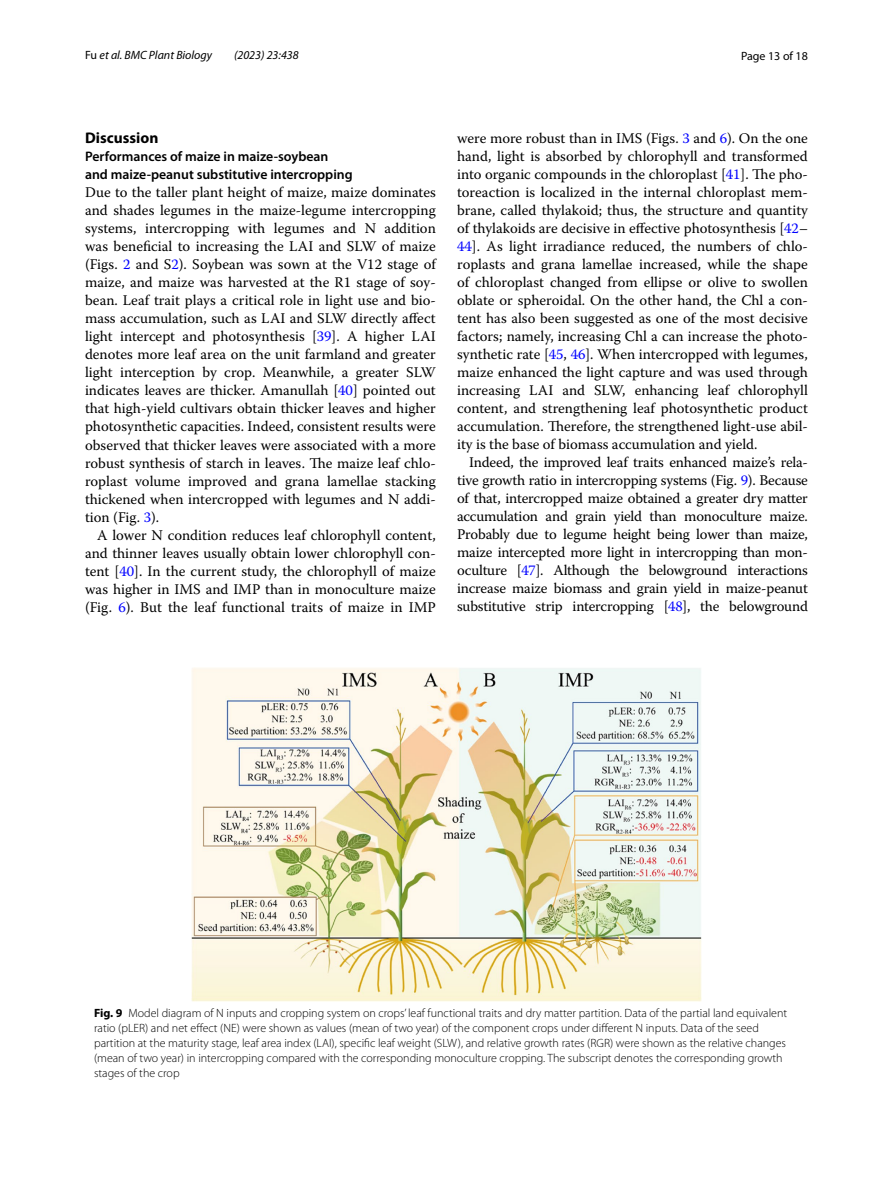
<style>
.page{position:relative;width:893px;height:1187px;background:#fff}
.page>*{position:absolute;margin:0;border:0;box-sizing:border-box;transform-origin:0 0}
.t1{font:700 15.45px "Myriad Pro";color:#000}
.t2{font:14.7px/18px "Warnock Pro";color:#000;text-align:justify}
.t3{font:600 13.8px/18px "Myriad Pro";color:#000}
.t4{font:300 12px/15px "Myriad Pro";color:#000}
.t5{font:italic 12px "Myriad Pro";color:#000}
.t6{font:12px "Myriad Pro";color:#000}
.s1{font-style:normal}
.s2{color:#00f}
.s3{font-weight:700}
</style>
<div class="page">
<img style="left:191px;top:668px;width:511px;height:333px">
<p class="t5" style="left:85px;top:48px;width:129px"><span class="s1">Fu</span> et al. BMC Plant Biology</p>
<p class="t5" style="left:234px;top:48px;width:66px">(2023) 23:438</p>
<p class="t6" style="left:741px;top:48px;width:68px">Page 13 of 18</p>
<p class="t1" style="left:85px;top:128px;width:75px">Discussion</p>
<p class="t3" style="left:85px;top:147px;width:269px">Performances of maize in maize‑soybean and maize‑peanut substitutive intercropping</p>
<p class="t2" style="left:85px;top:183px;width:352px">Due to the taller plant height of maize, maize dominates and shades legumes in the maize-legume intercropping systems, intercropping with legumes and N addition was beneficial to increasing the LAI and SLW of maize (Figs. <span class="s2">2</span> and S<span class="s2">2</span>). Soybean was sown at the V12 stage of maize, and maize was harvested at the R1 stage of soy&shy;bean. Leaf trait plays a critical role in light use and bio&shy;mass accumulation, such as LAI and SLW directly affect light intercept and photosynthesis [<span class="s2">39</span>]. A higher LAI denotes more leaf area on the unit farmland and greater light interception by crop. Meanwhile, a greater SLW indicates leaves are thicker. Amanullah [<span class="s2">40</span>] pointed out that high-yield cultivars obtain thicker leaves and higher photosynthetic capacities. Indeed, consistent results were observed that thicker leaves were associated with a more robust synthesis of starch in leaves. The maize leaf chlo&shy;roplast volume improved and grana lamellae stacking thickened when intercropped with legumes and N addi&shy;tion (Fig. <span class="s2">3</span>).</p>
<p class="t2" style="left:85px;top:525px;width:352px;text-indent:12px">A lower N condition reduces leaf chlorophyll content, and thinner leaves usually obtain lower chlorophyll con&shy;tent [<span class="s2">40</span>]. In the current study, the chlorophyll of maize was higher in IMS and IMP than in monoculture maize (Fig. <span class="s2">6</span>). But the leaf functional traits of maize in IMP</p>
<p class="t2" style="left:457px;top:128px;width:352px">were more robust than in IMS (Figs. <span class="s2">3</span> and <span class="s2">6</span>). On the one hand, light is absorbed by chlorophyll and transformed into organic compounds in the chloroplast [<span class="s2">41</span>]. The pho&shy;toreaction is localized in the internal chloroplast mem&shy;brane, called thylakoid; thus, the structure and quantity of thylakoids are decisive in effective photosynthesis [<span class="s2">42</span>– <span class="s2">44</span>]. As light irradiance reduced, the numbers of chlo&shy;roplasts and grana lamellae increased, while the shape of chloroplast changed from ellipse or olive to swollen oblate or spheroidal. On the other hand, the Chl a con&shy;tent has also been suggested as one of the most decisive factors; namely, increasing Chl a can increase the photo&shy;synthetic rate [<span class="s2">45</span>, <span class="s2">46</span>]. When intercropped with legumes, maize enhanced the light capture and was used through increasing LAI and SLW, enhancing leaf chlorophyll content, and strengthening leaf photosynthetic product accumulation. Therefore, the strengthened light-use abil&shy;ity is the base of biomass accumulation and yield.</p>
<p class="t2" style="left:457px;top:452px;width:352px;text-indent:12px">Indeed, the improved leaf traits enhanced maize’s rela&shy;tive growth ratio in intercropping systems (Fig. <span class="s2">9</span>). Because of that, intercropped maize obtained a greater dry matter accumulation and grain yield than monoculture maize.<br>Probably due to legume height being lower than maize, maize intercepted more light in intercropping than mon&shy;oculture [<span class="s2">47</span>]. Although the belowground interactions increase maize biomass and grain yield in maize-peanut substitutive strip intercropping [<span class="s2">48</span>], the belowground</p>
<p class="t4" style="left:94px;top:1005px;width:695px"><span class="s3">Fig. 9</span> Model diagram of N inputs and cropping system on crops’ leaf functional traits and dry matter partition. Data of the partial land equivalent ratio (pLER) and net effect (NE) were shown as values (mean of two year) of the component crops under different N inputs. Data of the seed partition at the maturity stage, leaf area index (LAI), specific leaf weight (SLW), and relative growth rates (RGR) were shown as the relative changes (mean of two year) in intercropping compared with the corresponding monoculture cropping. The subscript denotes the corresponding growth stages of the crop</p>
</div>
